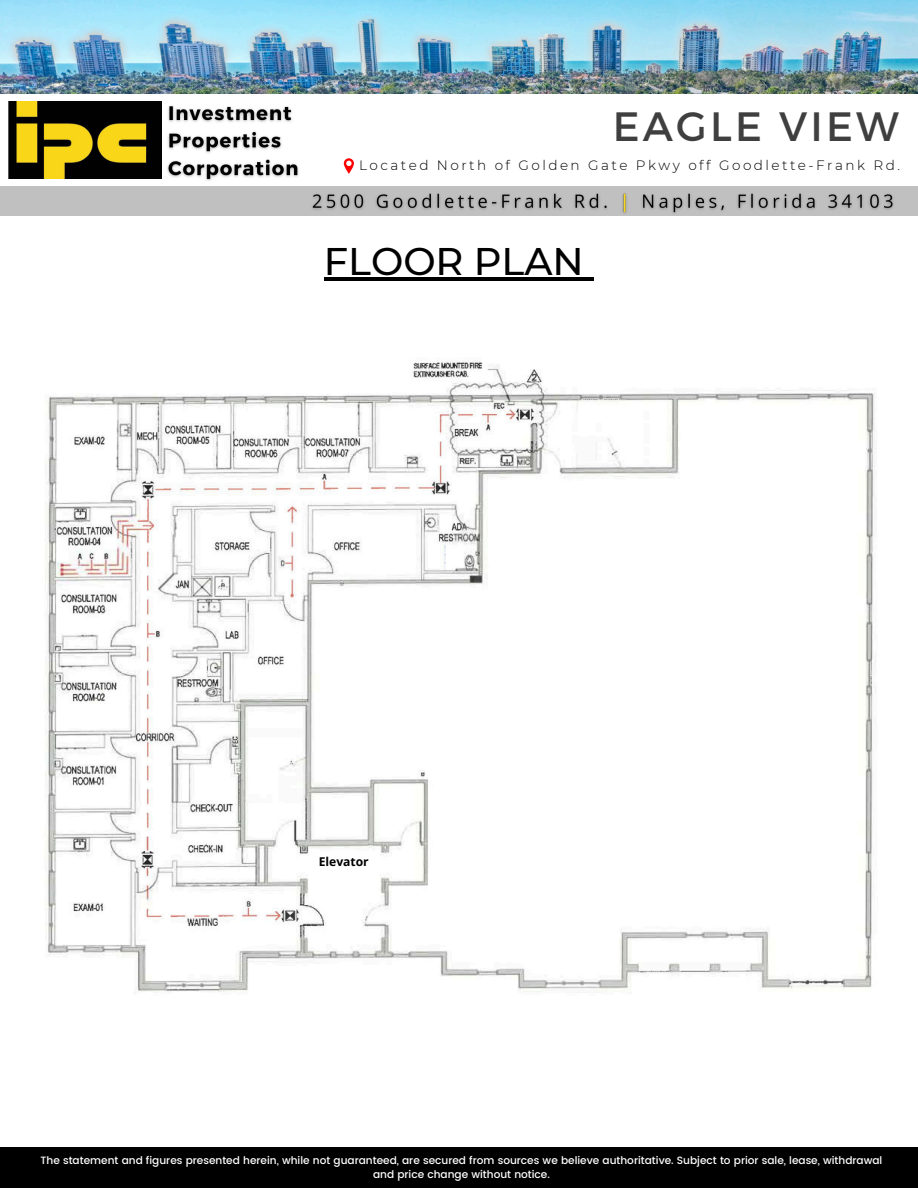
<style>
.page{position:relative;width:918px;height:1188px;background:#fff}
.page>*{position:absolute;margin:0;border:0;box-sizing:border-box;transform-origin:0 0}
.t1{font:40.95px "Montserrat";letter-spacing:.08em;color:#3f3f3f}
.t2{font:500 38.4px "Montserrat";color:#000}
.t3{font:300 13.65px "Montserrat";letter-spacing:.18em;color:#000}
.t4{font:700 12.15px "Open Sans";color:#000}
.t5{font:500 10.5px/14.1px "Poppins";color:#fff;text-align:center}
</style>
<div class="page">
<div style="left:1px;top:1148px;width:917px;height:40px;background:#000"></div>
<img style="left:9px;top:101px;width:153px;height:78px">
<img style="left:0;top:0;width:918px;height:93px">
<div style="left:0;top:187px;width:918px;height:29px;background:#c0c0c0"></div>
<svg style="left:344px;top:158px;width:10px;height:16px"></svg>
<img style="left:45px;top:360px;width:831px;height:633px">
<div style="left:515px;top:559px;width:276px;height:276px;background:#fff"></div>
<hr style="left:324px;top:278px;width:260px;height:3px;background:#000">
<svg style="left:584px;top:278px;width:10px;height:3px"></svg>
<img style="left:167px;top:106px;width:132px;height:75px">
<img style="left:312px;top:193px;width:581px;height:20px">
<h1 class="t1" style="left:613px;top:100px;width:287px">EAGLE VIEW</h1>
<p class="t3" style="left:359px;top:157px;width:542px">Located North of Golden Gate Pkwy off Goodlette-Frank Rd.</p>
<p class="t2" style="left:324px;top:238px;width:261px">FLOOR PLAN</p>
<h6 class="t4" style="left:319px;top:853px;width:52px">Elevator</h6>
<h5 class="t5" style="left:41px;top:1154px;width:843px">The statement and figures presented herein, while not guaranteed, are secured from sources we believe authoritative. Subject to prior sale, lease, withdrawal and price change without notice.</h5>
</div>
